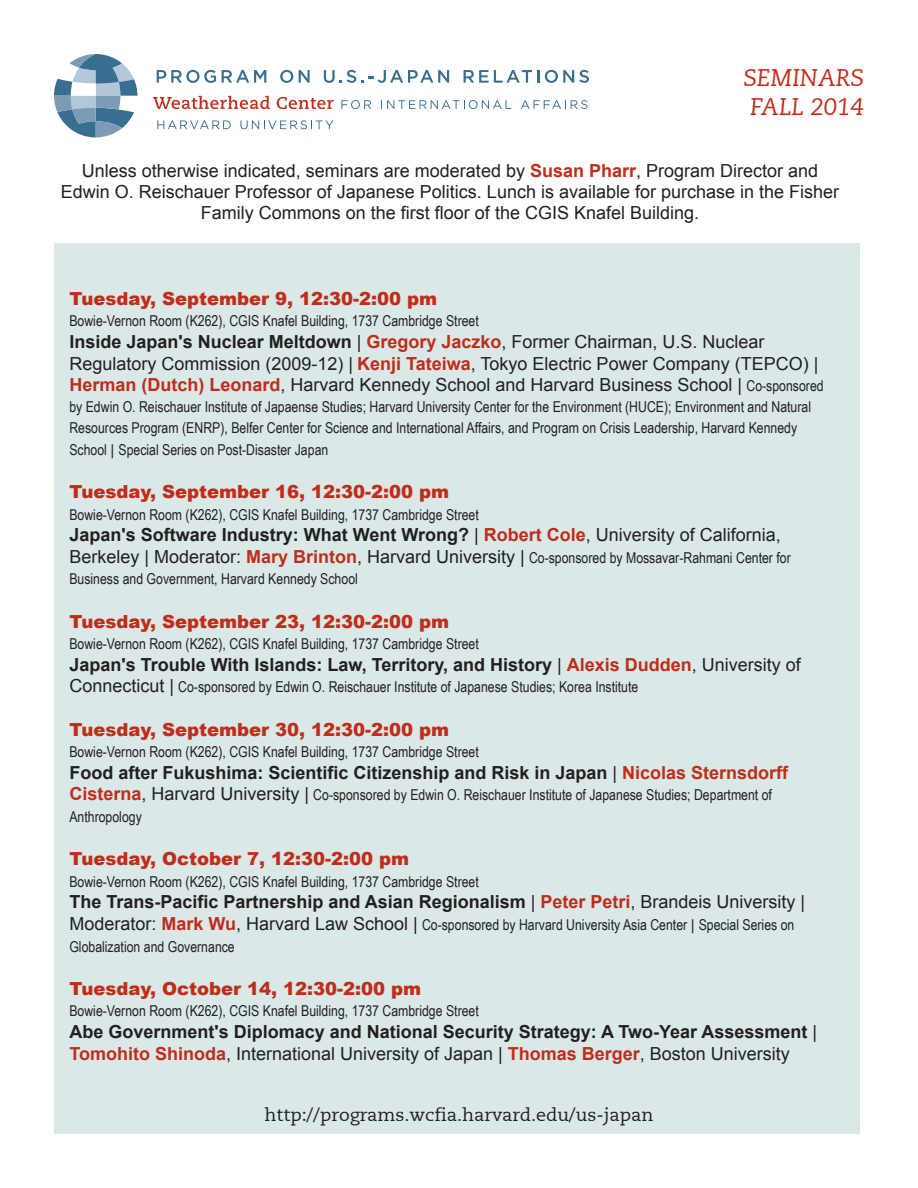
<style>
.page{position:relative;width:918px;height:1188px;background:#fff}
.page>*{position:absolute;margin:0;border:0;box-sizing:border-box;transform-origin:0 0}
.t1{font:italic 24px/28.8px "Caecilia";color:#c02d19}
.t2{font:700 18px/21.6px "Arial";color:#231f20}
.t3{font:18px/21px "Arial";color:#231f20;text-align:center}
.t4{font:900 18px "Arial";color:#c02d19}
.t5{font:18px "Caecilia";color:#231f20}
.t6{font:15px/21.6px "Arial Narrow";color:#231f20}
.s1{font-weight:700;color:#c02d19}
.s2{font-weight:700}
.s3{font-family:"Arial Narrow";font-size:15px}
.s4{font-family:"Arial"}
.s5{font-weight:400}
.s6{color:#c02d19}
.s7{font-family:"Arial";font-size:18px}
.s8{font-family:"Arial";font-weight:700;font-size:18px;color:#c02d19}
</style>
<div class="page">
<div style="left:54px;top:243px;width:806px;height:891px;background:#dbe8e8"></div>
<svg style="left:157px;top:70px;width:59px;height:13px"></svg>
<svg style="left:222px;top:70px;width:44px;height:13px"></svg>
<svg style="left:280px;top:70px;width:13px;height:13px"></svg>
<svg style="left:299px;top:70px;width:11px;height:13px"></svg>
<svg style="left:324px;top:70px;width:125px;height:13px"></svg>
<svg style="left:464px;top:70px;width:75px;height:13px"></svg>
<svg style="left:545px;top:70px;width:44px;height:13px"></svg>
<svg style="left:153px;top:96px;width:117px;height:13px"></svg>
<svg style="left:277px;top:97px;width:57px;height:12px"></svg>
<svg style="left:341px;top:100px;width:30px;height:9px"></svg>
<svg style="left:381px;top:100px;width:130px;height:9px"></svg>
<svg style="left:521px;top:100px;width:67px;height:9px"></svg>
<svg style="left:157px;top:120px;width:74px;height:9px"></svg>
<svg style="left:240px;top:120px;width:93px;height:9px"></svg>
<svg style="left:54px;top:54px;width:83px;height:83px"></svg>
<h1 class="t1" style="left:744px;top:64px;width:122px">SEMINARS<br>FALL 2014</h1>
<p class="t3" style="left:61px;top:160px;width:780px">Unless otherwise indicated, seminars are moderated by <span class="s1">Susan Pharr</span>, Program Director and<br>Edwin O. Reischauer Professor of Japanese Politics. Lunch is available for purchase in the Fisher<br>Family Commons on the first floor of the CGIS Knafel Building.</p>
<p class="t4" style="left:69px;top:285px;width:369px">Tuesday, September 9, 12:30-2:00 pm</p>
<p class="t6" style="left:69px;top:310px;width:411px">Bowie-Vernon Room (K262), CGIS Knafel Building, 1737 Cambridge Street</p>
<p class="t3" style="left:69px;top:331px;width:756px;line-height:21.6px;text-align:left"><span class="s2">Inside Japan's Nuclear Meltdown</span> | <span class="s1">Gregory Jaczko</span>, Former Chairman, U.S. Nuclear<br>Regulatory Commission (2009-12) | <span class="s1">Kenji Tateiwa</span>, Tokyo Electric Power Company (TEPCO) |<br><span class="s1">Herman (Dutch) Leonard</span>, Harvard Kennedy School and Harvard Business School | <span class="s3">Co-sponsored</span></p>
<p class="t6" style="left:69px;top:396px;width:743px">by Edwin O. Reischauer Institute of Japaense Studies; Harvard University Center for the Environment (HUCE); Environment and Natural<br>Resources Program (ENRP), Belfer Center for Science and International Affairs, and Program on Crisis Leadership, Harvard Kennedy<br>School <span class="s4">|</span> Special Series on Post-Disaster Japan</p>
<p class="t4" style="left:69px;top:478px;width:381px">Tuesday, September 16, 12:30-2:00 pm</p>
<p class="t6" style="left:69px;top:503px;width:411px">Bowie-Vernon Room (K262), CGIS Knafel Building, 1737 Cambridge Street</p>
<p class="t2" style="left:69px;top:525px;width:713px">Japan's Software Industry: What Went Wrong? <span class="s5">|</span> <span class="s6">Robert Cole</span><span class="s5">, University of California,</span></p>
<p class="t6" style="left:69px;top:546px;width:723px"><span class="s7">Berkeley | Moderator:</span> <span class="s8">Mary Brinton</span><span class="s7">, Harvard University |</span> Co-sponsored by Mossavar-Rahmani Center for<br>Business and Government, Harvard Kennedy School</p>
<p class="t4" style="left:69px;top:608px;width:381px">Tuesday, September 23, 12:30-2:00 pm</p>
<p class="t6" style="left:69px;top:633px;width:411px">Bowie-Vernon Room (K262), CGIS Knafel Building, 1737 Cambridge Street</p>
<p class="t2" style="left:69px;top:654px;width:733px">Japan's Trouble With Islands: Law, Territory, and History <span class="s5">|</span> <span class="s6">Alexis Dudden</span><span class="s5">, University of</span></p>
<p class="t6" style="left:69px;top:676px;width:571px"><span class="s7">Connecticut |</span> Co-sponsored by Edwin O. Reischauer Institute of Japanese Studies; Korea Institute</p>
<p class="t4" style="left:69px;top:716px;width:381px">Tuesday, September 30, 12:30-2:00 pm</p>
<p class="t6" style="left:69px;top:741px;width:411px">Bowie-Vernon Room (K262), CGIS Knafel Building, 1737 Cambridge Street</p>
<p class="t2" style="left:69px;top:762px;width:720px">Food after Fukushima: Scientific Citizenship and Risk in Japan <span class="s5">|</span> <span class="s6">Nicolas Sternsdorff</span></p>
<p class="t6" style="left:69px;top:784px;width:704px"><span class="s8">Cisterna</span><span class="s7">, Harvard University |</span> Co-sponsored by Edwin O. Reischauer Institute of Japanese Studies; Department of<br>Anthropology</p>
<p class="t4" style="left:69px;top:846px;width:341px">Tuesday, October 7, 12:30-2:00 pm</p>
<p class="t6" style="left:69px;top:870px;width:411px">Bowie-Vernon Room (K262), CGIS Knafel Building, 1737 Cambridge Street</p>
<p class="t2" style="left:69px;top:892px;width:737px">The Trans-Pacific Partnership and Asian Regionalism <span class="s5">|</span> <span class="s6">Peter Petri</span><span class="s5">, Brandeis University |</span></p>
<p class="t6" style="left:69px;top:913px;width:727px"><span class="s7">Moderator:</span> <span class="s8">Mark Wu</span><span class="s7">, Harvard Law School |</span> Co-sponsored by Harvard University Asia Center <span class="s4">|</span> Special Series on<br>Globalization and Governance</p>
<p class="t4" style="left:69px;top:975px;width:353px">Tuesday, October 14, 12:30-2:00 pm</p>
<p class="t6" style="left:69px;top:1000px;width:411px">Bowie-Vernon Room (K262), CGIS Knafel Building, 1737 Cambridge Street</p>
<p class="t2" style="left:69px;top:1021px;width:749px">Abe Government's Diplomacy and National Security Strategy: A Two-Year Assessment <span class="s5">|<br></span><span class="s6">Tomohito Shinoda</span><span class="s5">, International University of Japan |</span> <span class="s6">Thomas Berger</span><span class="s5">, Boston University</span></p>
<p class="t5" style="left:265px;top:1104px;width:390px">http://programs.wcfia.harvard.edu/us-japan</p>
</div>
